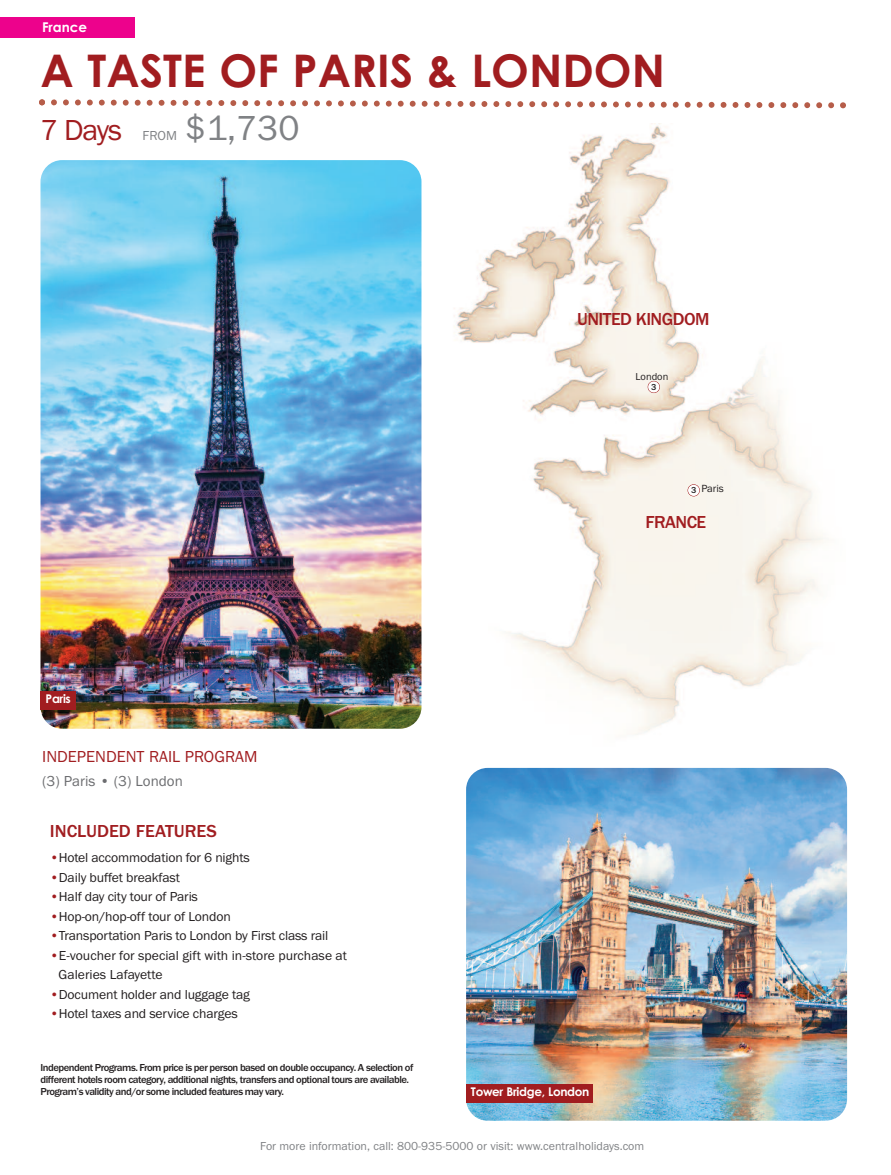
<style>
.page{position:relative;width:891px;height:1175px;background:#fff}
.page>*{position:absolute;margin:0;border:0;box-sizing:border-box;transform-origin:0 0}
.t1{font:700 45px "Century Gothic";color:#a11d20}
.t2{font:36px "Franklin Gothic";color:#808285}
.t3{font:30px "Franklin Gothic";color:#a11d20}
.t4{font:500 18px "Franklin Gothic";letter-spacing:-.03em;color:#a11d20}
.t5{font:500 18px "Franklin Gothic";color:#a11d20}
.t6{font:16.5px "Franklin Gothic";color:#a11d20}
.t7{font:15px "Franklin Gothic";color:#6c6d70}
.t8{font:13.5px/19.5px "Franklin Gothic";letter-spacing:-.01em;color:#231f20}
.t9{font:700 13.5px "Century Gothic";color:#fff}
.t10{font:13.5px "Franklin Gothic";color:#808285}
.t11{font:12px "Franklin Gothic";color:#808285}
.t12{font:700 12px "Century Gothic";letter-spacing:-.03em;color:#fff}
.t13{font:10.8px "Franklin Gothic";color:#231f20}
.t14{font:500 10.5px/12px "Franklin Gothic";letter-spacing:-.045em;color:#231f20}
.t15{font:10.5px "Franklin Gothic";color:#231f20}
.t16{font:500 9px "Franklin Gothic";color:#231f20}
.s1{color:#a11d20}
</style>
<div class="page">
<img style="left:419px;top:125px;width:404px;height:610px">
<img style="left:40px;top:160px;width:381px;height:568px;border-radius:22px">
<svg style="left:39px;top:99px;width:807px;height:10px"></svg>
<div style="left:41px;top:691px;width:35px;height:18px;background:#a11d20"></div>
<img style="left:466px;top:768px;width:381px;height:352px;border-radius:22px">
<div style="left:466px;top:1084px;width:126px;height:18px;background:#a11d20"></div>
<div style="left:688px;top:484px;width:12px;height:12px;background:#fff;border-radius:50%"></div>
<div style="left:688px;top:484px;width:12px;height:12px;border:1px solid #a11d20;border-radius:50%"></div>
<div style="left:648px;top:381px;width:12px;height:12px;background:#fff;border-radius:50%"></div>
<div style="left:648px;top:381px;width:12px;height:12px;border:1px solid #a11d20;border-radius:50%"></div>
<div style="left:0;top:18px;width:134px;height:20px;background:#ed028c"></div>
<p class="t9" style="left:42px;top:20px;width:47px">France</p>
<h1 class="t1" style="left:40px;top:45px;width:626px">A TASTE OF PARIS &amp; LONDON</h1>
<h3 class="t3" style="left:40px;top:112px;width:83px">7 Days</h3>
<p class="t10" style="left:143px;top:128px;width:36px">FROM</p>
<h2 class="t2" style="left:185px;top:107px;width:116px">$1,730</h2>
<h3 class="t4" style="left:577px;top:308px;width:134px">UNITED KINGDOM</h3>
<p class="t15" style="left:636px;top:370px;width:34px">London</p>
<p class="t16" style="left:651px;top:381px;width:7px">3</p>
<p class="t13" style="left:691px;top:482px;width:34px"><sub>3</sub> Paris</p>
<h3 class="t4" style="left:646px;top:511px;width:62px">FRANCE</h3>
<p class="t12" style="left:46px;top:692px;width:27px">Paris</p>
<p class="t6" style="left:42px;top:747px;width:217px">INDEPENDENT RAIL PROGRAM</p>
<p class="t7" style="left:42px;top:771px;width:142px">(3) Paris • (3) London</p>
<h3 class="t5" style="left:50px;top:820px;width:168px">INCLUDED FEATURES</h3>
<p class="t8" style="left:50px;top:848px;width:201px"><span class="s1">•</span>Hotel accommodation for 6 nights</p>
<p class="t8" style="left:50px;top:867px;width:132px"><span class="s1">•</span>Daily buffet breakfast</p>
<p class="t8" style="left:50px;top:887px;width:150px"><span class="s1">•</span>Half day city tour of Paris</p>
<p class="t8" style="left:50px;top:906px;width:182px"><span class="s1">•</span>Hop-on/hop-off tour of London</p>
<p class="t8" style="left:50px;top:926px;width:280px"><span class="s1">•</span>Transportation Paris to London by First class rail</p>
<p class="t8" style="left:59px;top:945px;width:290px;text-indent:-9px"><span class="s1">•</span>E-voucher for special gift with in-store purchase at<br>Galeries Lafayette</p>
<p class="t8" style="left:50px;top:984px;width:202px"><span class="s1">•</span>Document holder and luggage tag</p>
<p class="t8" style="left:50px;top:1004px;width:189px"><span class="s1">•</span>Hotel taxes and service charges</p>
<p class="t14" style="left:41px;top:1061px;width:374px">Independent Programs. From price is per person based on double occupancy. A selection of different hotels room category, additional nights, transfers and optional tours are available.<br>Program’s validity and/or some included features may vary.</p>
<p class="t12" style="left:471px;top:1085px;width:120px">Tower Bridge, London</p>
<p class="t11" style="left:260px;top:1139px;width:386px">For more information, call: 800-935-5000 or visit: www.centralholidays.com</p>
</div>
